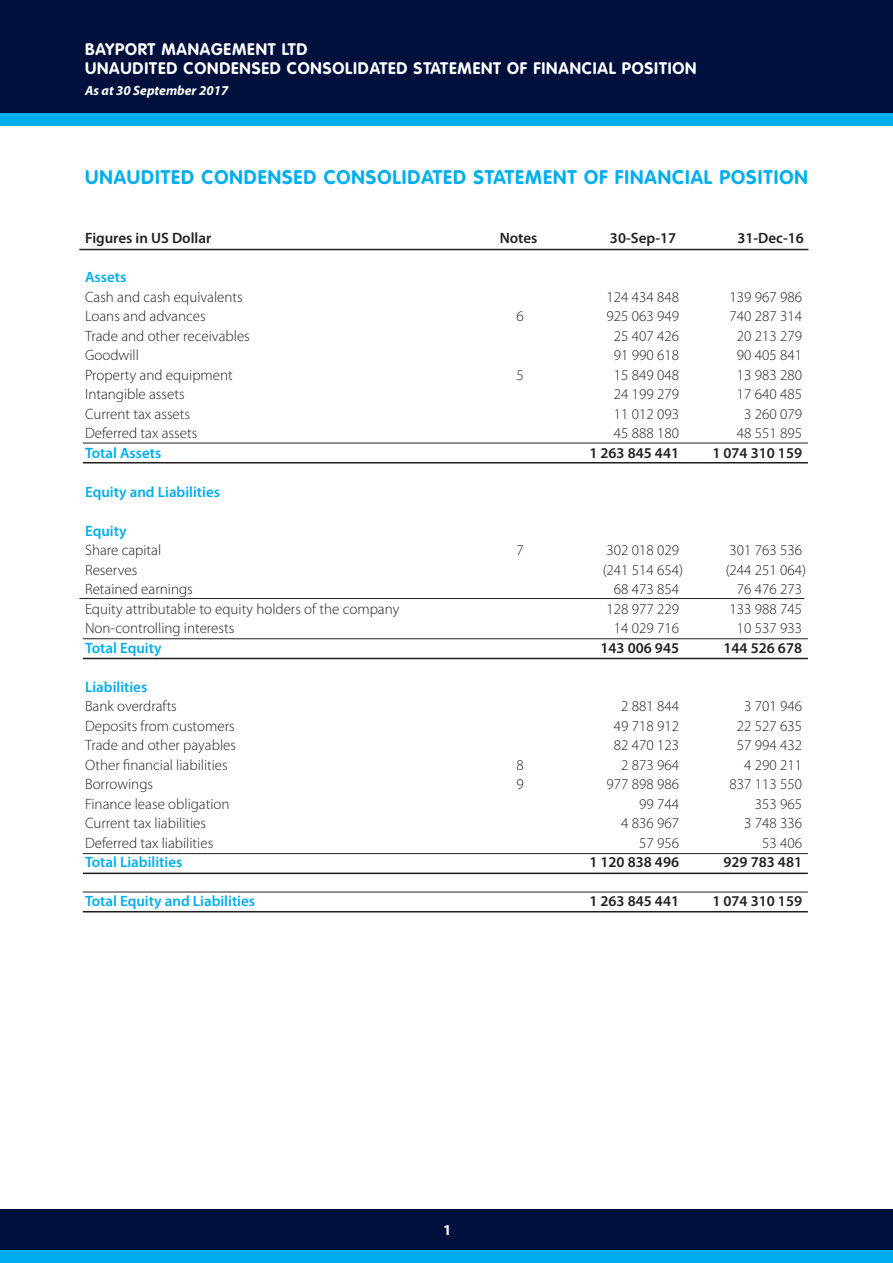
<style>
.page{position:relative;width:893px;height:1263px;background:#fff}
.page>*{position:absolute;margin:0;border:0;box-sizing:border-box;transform-origin:0 0}
.t1{font:700 19.5px "VAG Rounded Std";letter-spacing:.05em;color:#00aeef}
.t2{font:700 16.5px/19.8px "VAG Rounded Std";letter-spacing:.05em;color:#fff}
.t3{font:300 15px "Myriad Pro";color:#231f20}
.t4{font:600 15px "Myriad Pro";color:#231f20}
.t5{font:600 15px "Myriad Pro";color:#00aeef}
.t6{font:700 15px "Myriad Pro";color:#fff}
.t7{font:italic 700 13.5px "Myriad Pro";color:#fff}
</style>
<div class="page">
<div style="left:0;top:0;width:893px;height:114px;background:#00103d"></div>
<div style="left:0;top:113px;width:893px;height:13px;background:#00aeef"></div>
<div style="left:0;top:1209px;width:893px;height:42px;background:#00103d"></div>
<div style="left:0;top:1250px;width:893px;height:13px;background:#00aeef"></div>
<hr style="left:79px;top:249px;width:729px;height:1px;background:#231f20">
<hr style="left:83px;top:443px;width:725px;height:1px;background:#231f20">
<hr style="left:83px;top:638px;width:725px;height:1px;background:#231f20">
<hr style="left:79px;top:598px;width:725px;height:1px;background:#231f20">
<hr style="left:83px;top:853px;width:725px;height:1px;background:#231f20">
<hr style="left:83px;top:892px;width:725px;height:1px;background:#231f20">
<hr style="left:83px;top:462px;width:725px;height:1px;background:#231f20">
<hr style="left:83px;top:658px;width:725px;height:1px;background:#231f20">
<hr style="left:83px;top:872px;width:725px;height:2px;background:#231f20">
<hr style="left:83px;top:911px;width:725px;height:1px;background:#231f20">
<p class="t2" style="left:85px;top:40px;width:613px">BAYPORT MANAGEMENT LTD<br>UNAUDITED CONDENSED CONSOLIDATED STATEMENT OF FINANCIAL POSITION</p>
<p class="t7" style="left:85px;top:82px;width:145px">As at 30 September 2017</p>
<h1 class="t1" style="left:85px;top:166px;width:724px">UNAUDITED CONDENSED CONSOLIDATED STATEMENT OF FINANCIAL POSITION</h1>
<p class="t4" style="left:85px;top:229px;width:128px">Figures in US Dollar</p>
<p class="t4" style="left:500px;top:229px;width:39px">Notes</p>
<p class="t4" style="left:610px;top:229px;width:68px">30-Sep-17</p>
<p class="t4" style="left:737px;top:229px;width:68px">31-Dec-16</p>
<p class="t5" style="left:85px;top:268px;width:43px">Assets</p>
<p class="t3" style="left:85px;top:288px;width:159px">Cash and cash equivalents</p>
<p class="t3" style="left:607px;top:288px;width:74px">124 434 848</p>
<p class="t3" style="left:730px;top:288px;width:74px">139 967 986</p>
<p class="t3" style="left:85px;top:307px;width:122px">Loans and advances</p>
<p class="t3" style="left:516px;top:307px;width:9px">6</p>
<p class="t3" style="left:607px;top:307px;width:74px">925 063 949</p>
<p class="t3" style="left:730px;top:307px;width:74px">740 287 314</p>
<p class="t3" style="left:85px;top:327px;width:166px">Trade and other receivables</p>
<p class="t3" style="left:614px;top:327px;width:67px">25 407 426</p>
<p class="t3" style="left:737px;top:327px;width:67px">20 213 279</p>
<p class="t3" style="left:85px;top:346px;width:55px">Goodwill</p>
<p class="t3" style="left:614px;top:346px;width:67px">91 990 618</p>
<p class="t3" style="left:737px;top:346px;width:67px">90 405 841</p>
<p class="t3" style="left:85px;top:366px;width:149px">Property and equipment</p>
<p class="t3" style="left:516px;top:366px;width:9px">5</p>
<p class="t3" style="left:614px;top:366px;width:67px">15 849 048</p>
<p class="t3" style="left:737px;top:366px;width:67px">13 983 280</p>
<p class="t3" style="left:85px;top:385px;width:101px">Intangible assets</p>
<p class="t3" style="left:614px;top:385px;width:67px">24 199 279</p>
<p class="t3" style="left:737px;top:385px;width:67px">17 640 485</p>
<p class="t3" style="left:85px;top:405px;width:107px">Current tax assets</p>
<p class="t3" style="left:614px;top:405px;width:67px">11 012 093</p>
<p class="t3" style="left:744px;top:405px;width:59px">3 260 079</p>
<p class="t3" style="left:85px;top:424px;width:114px">Deferred tax assets</p>
<p class="t3" style="left:614px;top:424px;width:67px">45 888 180</p>
<p class="t3" style="left:737px;top:424px;width:67px">48 551 895</p>
<p class="t5" style="left:85px;top:443px;width:78px">Total Assets</p>
<p class="t4" style="left:589px;top:443px;width:91px">1 263 845 441</p>
<p class="t4" style="left:712px;top:443px;width:91px">1 074 310 159</p>
<p class="t5" style="left:85px;top:482px;width:137px">Equity and Liabilities</p>
<p class="t5" style="left:85px;top:521px;width:43px">Equity</p>
<p class="t3" style="left:85px;top:541px;width:78px">Share capital</p>
<p class="t3" style="left:516px;top:541px;width:9px">7</p>
<p class="t3" style="left:607px;top:541px;width:74px">302 018 029</p>
<p class="t3" style="left:730px;top:541px;width:74px">301 763 536</p>
<p class="t3" style="left:85px;top:561px;width:54px">Reserves</p>
<p class="t3" style="left:603px;top:561px;width:82px">(241 514 654)</p>
<p class="t3" style="left:726px;top:561px;width:82px">(244 251 064)</p>
<p class="t3" style="left:85px;top:580px;width:109px">Retained earnings</p>
<p class="t3" style="left:614px;top:580px;width:67px">68 473 854</p>
<p class="t3" style="left:737px;top:580px;width:67px">76 476 273</p>
<p class="t3" style="left:85px;top:600px;width:316px">Equity attributable to equity holders of the company</p>
<p class="t3" style="left:607px;top:600px;width:74px">128 977 229</p>
<p class="t3" style="left:730px;top:600px;width:74px">133 988 745</p>
<p class="t3" style="left:85px;top:619px;width:151px">Non-controlling interests</p>
<p class="t3" style="left:614px;top:619px;width:67px">14 029 716</p>
<p class="t3" style="left:737px;top:619px;width:67px">10 537 933</p>
<p class="t5" style="left:85px;top:638px;width:78px">Total Equity</p>
<p class="t4" style="left:600px;top:638px;width:80px">143 006 945</p>
<p class="t4" style="left:723px;top:638px;width:80px">144 526 678</p>
<p class="t5" style="left:85px;top:677px;width:64px">Liabilities</p>
<p class="t3" style="left:85px;top:697px;width:93px">Bank overdrafts</p>
<p class="t3" style="left:621px;top:697px;width:59px">2 881 844</p>
<p class="t3" style="left:744px;top:697px;width:59px">3 701 946</p>
<p class="t3" style="left:85px;top:717px;width:151px">Deposits from customers</p>
<p class="t3" style="left:614px;top:717px;width:67px">49 718 912</p>
<p class="t3" style="left:737px;top:717px;width:67px">22 527 635</p>
<p class="t3" style="left:85px;top:736px;width:153px">Trade and other payables</p>
<p class="t3" style="left:614px;top:736px;width:67px">82 470 123</p>
<p class="t3" style="left:737px;top:736px;width:67px">57 994 432</p>
<p class="t3" style="left:85px;top:756px;width:144px">Other financial liabilities</p>
<p class="t3" style="left:516px;top:756px;width:9px">8</p>
<p class="t3" style="left:621px;top:756px;width:59px">2 873 964</p>
<p class="t3" style="left:744px;top:756px;width:59px">4 290 211</p>
<p class="t3" style="left:85px;top:775px;width:70px">Borrowings</p>
<p class="t3" style="left:516px;top:775px;width:9px">9</p>
<p class="t3" style="left:607px;top:775px;width:74px">977 898 986</p>
<p class="t3" style="left:730px;top:775px;width:74px">837 113 550</p>
<p class="t3" style="left:85px;top:795px;width:146px">Finance lease obligation</p>
<p class="t3" style="left:639px;top:795px;width:41px">99 744</p>
<p class="t3" style="left:755px;top:795px;width:49px">353 965</p>
<p class="t3" style="left:85px;top:814px;width:123px">Current tax liabilities</p>
<p class="t3" style="left:621px;top:814px;width:59px">4 836 967</p>
<p class="t3" style="left:744px;top:814px;width:59px">3 748 336</p>
<p class="t3" style="left:85px;top:834px;width:130px">Deferred tax liabilities</p>
<p class="t3" style="left:639px;top:834px;width:41px">57 956</p>
<p class="t3" style="left:762px;top:834px;width:41px">53 406</p>
<p class="t5" style="left:85px;top:853px;width:99px">Total Liabilities</p>
<p class="t4" style="left:589px;top:853px;width:91px">1 120 838 496</p>
<p class="t4" style="left:723px;top:853px;width:80px">929 783 481</p>
<p class="t5" style="left:85px;top:892px;width:172px">Total Equity and Liabilities</p>
<p class="t4" style="left:589px;top:892px;width:91px">1 263 845 441</p>
<p class="t4" style="left:712px;top:892px;width:91px">1 074 310 159</p>
<p class="t6" style="left:443px;top:1220px;width:10px">1</p>
</div>
